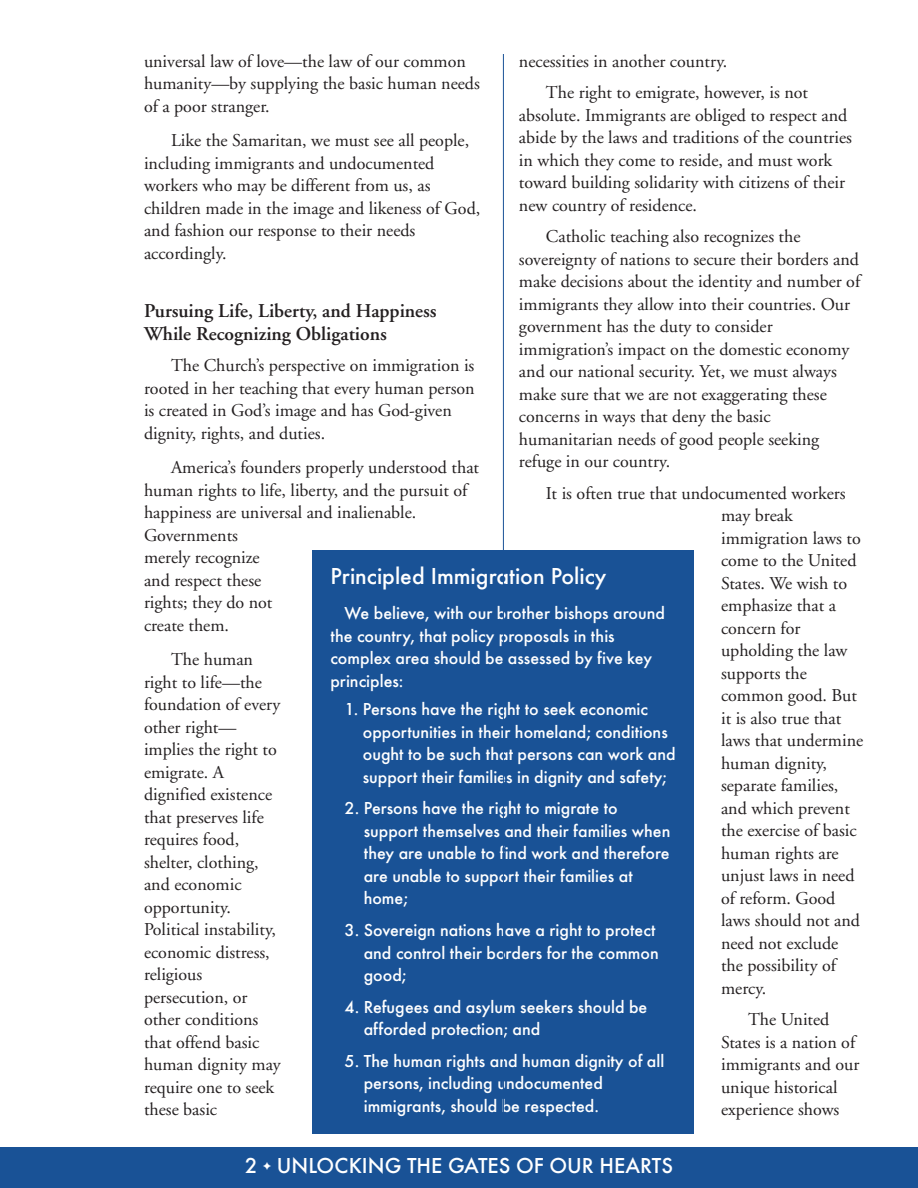
<style>
.page{position:relative;width:918px;height:1188px;background:#fff}
.page>*{position:absolute;margin:0;border:0;box-sizing:border-box;transform-origin:0 0}
.t1{font:500 24px "Futura T";color:#fff}
.t2{font:500 22.5px "Futura T";color:#fff}
.t3{font:600 19.5px/22.5px "Adobe Garamond";color:#231f20}
.t4{font:18px/22.5px "Adobe Garamond";color:#231f20}
.t5{font:500 18px/22.5px "Futura T";color:#fff}
</style>
<div class="page">
<div style="left:0;top:1148px;width:918px;height:40px;background:#195296"></div>
<div style="left:312px;top:550px;width:382px;height:584px;background:#195296"></div>
<hr style="left:503px;top:54px;width:1px;height:1080px;background:#195296">
<p class="t4" style="left:144px;top:50px;width:337px">universal law of love—the law of our common humanity—by supplying the basic human needs of a poor stranger.</p>
<p class="t4" style="left:144px;top:130px;width:338px;text-indent:27px">Like the Samaritan, we must see all people, including immigrants and undocumented workers who may be different from us, as children made in the image and likeness of God, and fashion our response to their needs accordingly.</p>
<p class="t3" style="left:144px;top:300px;width:294px">Pursuing Life, Liberty, and Happiness<br>While Recognizing Obligations</p>
<p class="t4" style="left:144px;top:355px;width:332px;text-indent:27px">The Church’s perspective on immigration is rooted in her teaching that every human person is created in God’s image and has God-given dignity, rights, and duties.</p>
<p class="t4" style="left:144px;top:457px;width:337px;text-indent:27px">America’s founders properly understood that human rights to life, liberty, and the pursuit of happiness are universal and inalienable.<br>Governments<br>merely recognize<br>and respect these<br>rights; they do not<br>create them.</p>
<p class="t4" style="left:144px;top:649px;width:138px;text-indent:27px">The human right to life—the foundation of every other right— implies the right to emigrate. A dignified existence that preserves life requires food, shelter, clothing, and economic opportunity.<br>Political instability, economic distress, religious persecution, or other conditions that offend basic human dignity may require one to seek these basic</p>
<p class="t4" style="left:546px;top:46px;width:264px;line-height:31.5px;text-indent:-27px">necessities in another country.<br>The right to emigrate, however, is not</p>
<p class="t4" style="left:519px;top:104px;width:335px">absolute. Immigrants are obliged to respect and abide by the laws and traditions of the countries in which they come to reside, and must work toward building solidarity with citizens of their new country of residence.</p>
<p class="t4" style="left:519px;top:226px;width:343px;text-indent:27px">Catholic teaching also recognizes the sovereignty of nations to secure their borders and make decisions about the identity and number of immigrants they allow into their countries. Our government has the duty to consider immigration’s impact on the domestic economy and our national security. Yet, we must always make sure that we are not exaggerating these concerns in ways that deny the basic humanitarian needs of good people seeking refuge in our country.</p>
<p class="t4" style="left:721px;top:482px;width:144px;text-indent:-175px">It is often true that undocumented workers may break immigration laws to come to the United<br>States. We wish to emphasize that a concern for upholding the law supports the common good. But it is also true that laws that undermine human dignity, separate families, and which prevent the exercise of basic human rights are unjust laws in need of reform. Good laws should not and need not exclude the possibility of mercy.</p>
<p class="t4" style="left:721px;top:1009px;width:140px;text-indent:27px">The United<br>States is a nation of immigrants and our unique historical experience shows</p>
<h1 class="t1" style="left:330px;top:562px;width:278px">Principled Immigration Policy</h1>
<p class="t5" style="left:330px;top:602px;width:336px;text-indent:14px">We believe, with our brother bishops around the country, that policy proposals in this complex area should be assessed by five key principles:</p>
<p class="t5" style="left:363px;top:698px;width:314px;text-indent:-18px">1. Persons have the right to seek economic opportunities in their homeland; conditions ought to be such that persons can work and support their families in dignity and safety;</p>
<p class="t5" style="left:364px;top:797px;width:308px;text-indent:-19px">2. Persons have the right to migrate to support themselves and their families when they are unable to find work and therefore are unable to support their families at home;</p>
<p class="t5" style="left:364px;top:919px;width:297px;text-indent:-19px">3. Sovereign nations have a right to protect and control their borders for the common good;</p>
<p class="t5" style="left:364px;top:995px;width:285px;text-indent:-19px">4. Refugees and asylum seekers should be afforded protection; and</p>
<p class="t5" style="left:364px;top:1049px;width:302px;text-indent:-19px">5. The human rights and human dignity of all persons, including undocumented immigrants, should be respected.</p>
<p class="t2" style="left:245px;top:1153px;width:14px">2</p>
<p class="t2" style="left:277px;top:1153px;width:398px">UNLOCKING THE GATES OF OUR HEARTS</p>
</div>
